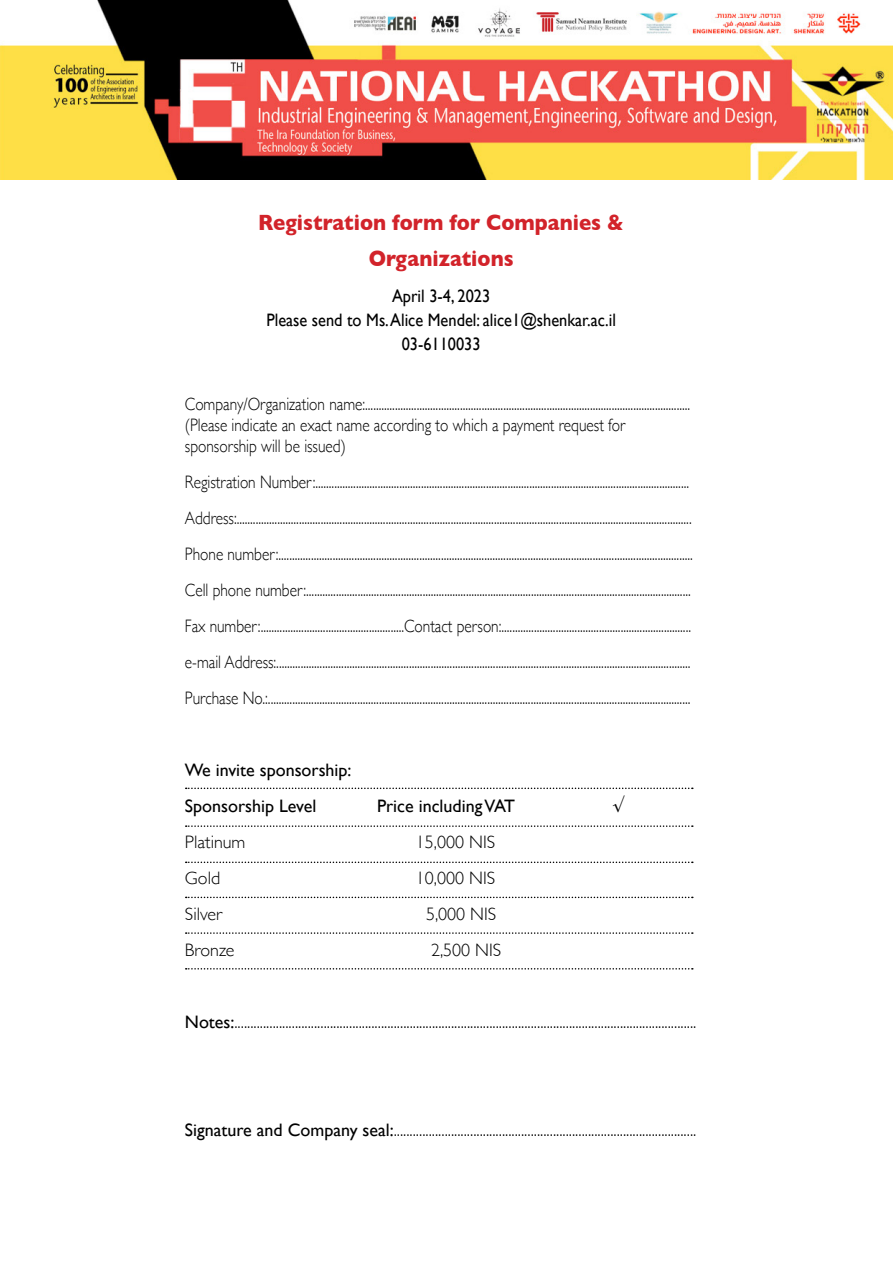
<style>
.page{position:relative;width:893px;height:1263px;background:#fff}
.page>*{position:absolute;margin:0;border:0;box-sizing:border-box;transform-origin:0 0}
.t1{font:700 22.5px/36px "Gill Sans";color:#d2232a;text-align:center;scale:.91 1}
.t2{font:300 18px/36px "Gill Sans";color:#000;scale:.85 1}
.t3{font:300 18px "Gill Sans";color:#000}
.t4{font:18px/24px "Gill Sans";color:#000;text-align:center;scale:.91 1}
.t5{font:18px "Gill Sans";color:#000}
.t6{font:18px "Times";color:#000}
.s1{font-weight:400}
</style>
<div class="page">
<img style="left:0;top:0;width:893px;height:179px">
<svg style="left:186px;top:787px;width:507px;height:2px"></svg>
<svg style="left:186px;top:825px;width:507px;height:2px"></svg>
<svg style="left:186px;top:861px;width:507px;height:2px"></svg>
<svg style="left:186px;top:897px;width:507px;height:1px"></svg>
<svg style="left:186px;top:932px;width:507px;height:2px"></svg>
<svg style="left:186px;top:968px;width:507px;height:1px"></svg>
<p class="t1" style="left:258px;top:204px;width:404px">Registration form for Companies &amp;<br>Organizations</p>
<p class="t4" style="left:266px;top:284px;width:386px">April 3-4, 2023<br>Please send to Ms.Alice Mendel: alice @1 shenkara c. i l.<br>03-6110033</p>
<p class="t2" style="left:185px;top:393px;width:596px;line-height:21px">Company/Organization name:........................................................................................................................ (Please indicate an exact name according to which a payment request for sponsorship will be issued(</p>
<p class="t2" style="left:185px;top:463px;width:599px">Registration Number:..........................................................................................................................................<br>Address:........................................................................................................................................................................<br>Phone number:.........................................................................................................................................................<br>Cell phone number:..............................................................................................................................................<br>Fax number:.....................................................Contact person:...................................................................... -e mail Address:.........................................................................................................................................................<br>Purchase No.:............................................................................................................................................................</p>
<p class="t5" style="left:185px;top:759px;width:168px">We invite sponsorship:</p>
<p class="t5" style="left:185px;top:795px;width:133px">Sponsorship Level</p>
<p class="t5" style="left:377px;top:795px;width:140px">Price includingVAT</p>
<p class="t6" style="left:613px;top:789px;width:11px">√</p>
<p class="t3" style="left:185px;top:828px;width:62px">Platinum</p>
<p class="t3" style="left:416px;top:828px;width:81px">15,000 NIS</p>
<p class="t3" style="left:185px;top:864px;width:37px">Gold</p>
<p class="t3" style="left:416px;top:864px;width:81px">10,000 NIS</p>
<p class="t3" style="left:185px;top:900px;width:39px">Silver</p>
<p class="t3" style="left:426px;top:900px;width:72px">5,000 NIS</p>
<p class="t3" style="left:185px;top:936px;width:51px">Bronze</p>
<p class="t3" style="left:431px;top:936px;width:72px">2,500 NIS</p>
<p class="t3" style="left:185px;top:1008px;width:513px"><span class="s1">Notes:</span>.................................................................................................................................................</p>
<p class="t3" style="left:185px;top:1116px;width:513px"><span class="s1">Signature and Company seal:</span>...............................................................................................</p>
</div>
